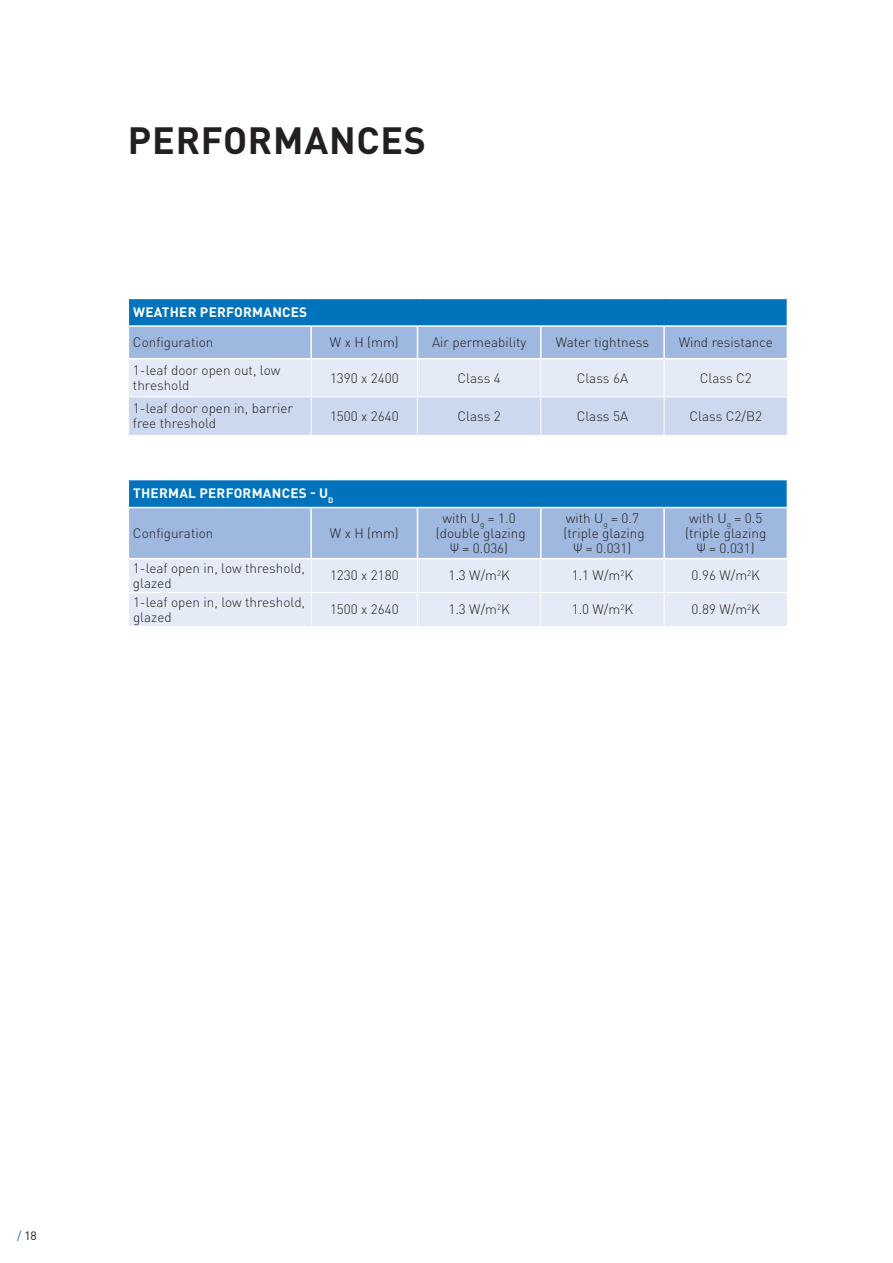
<style>
.page{position:relative;width:893px;height:1263px;background:#fff}
.page>*{position:absolute;margin:0;border:0;box-sizing:border-box;transform-origin:0 0}
.Product_Title{font:700 37.5px "DIN Pro";letter-spacing:.02em;color:#231f20}
.Table-bodytext-cente{font:300 13.5px/15px "DIN Pro";color:#231f20;text-align:center}
.Table-bodytext-left{font:300 13.5px/15px "DIN Pro";color:#231f20}
.Table-title{font:700 13.5px "DIN Pro";letter-spacing:.02em;color:#fff}
.t1{font:12px "DIN Pro";color:#231f20}
.s1{color:#0073bc}
</style>
<div class="page">
<svg style="left:128px;top:299px;width:660px;height:136px;background:#a4c5e4"></svg>
<hr style="left:128px;top:325px;width:183px;height:2px;background:#fff">
<hr style="left:311px;top:325px;width:106px;height:2px;background:#fff">
<hr style="left:417px;top:325px;width:124px;height:2px;background:#fff">
<hr style="left:541px;top:325px;width:123px;height:2px;background:#fff">
<hr style="left:664px;top:325px;width:124px;height:2px;background:#fff">
<svg style="left:128px;top:480px;width:660px;height:146px;background:#a4c4e3"></svg>
<hr style="left:128px;top:507px;width:183px;height:1px;background:#fff">
<hr style="left:311px;top:507px;width:106px;height:1px;background:#fff">
<hr style="left:417px;top:507px;width:124px;height:1px;background:#fff">
<hr style="left:541px;top:507px;width:123px;height:1px;background:#fff">
<hr style="left:664px;top:507px;width:124px;height:1px;background:#fff">
<p class="Product_Title" style="left:128px;top:109px;width:300px">PERFORMANCES</p>
<p class="Table-title" style="left:133px;top:301px;width:176px">WEATHER PERFORMANCES</p>
<p class="Table-bodytext-left" style="left:133px;top:334px;width:82px">Configuration</p>
<p class="Table-bodytext-cente" style="left:330px;top:334px;width:70px">W x H (mm)</p>
<p class="Table-bodytext-cente" style="left:432px;top:334px;width:96px">Air permeability</p>
<p class="Table-bodytext-cente" style="left:556px;top:334px;width:95px">Water tightness</p>
<p class="Table-bodytext-cente" style="left:679px;top:334px;width:96px">Wind resistance</p>
<p class="Table-bodytext-left" style="left:133px;top:362px;width:149px">1-leaf door open out, low threshold</p>
<p class="Table-bodytext-cente" style="left:330px;top:369px;width:70px">1390 x 2400</p>
<p class="Table-bodytext-cente" style="left:457px;top:369px;width:45px">Class 4</p>
<p class="Table-bodytext-cente" style="left:577px;top:369px;width:53px">Class 6A</p>
<p class="Table-bodytext-cente" style="left:700px;top:369px;width:53px">Class C2</p>
<p class="Table-bodytext-left" style="left:133px;top:400px;width:162px">1-leaf door open in, barrier free threshold</p>
<p class="Table-bodytext-cente" style="left:330px;top:407px;width:70px">1500 x 2640</p>
<p class="Table-bodytext-cente" style="left:457px;top:407px;width:45px">Class 2</p>
<p class="Table-bodytext-cente" style="left:577px;top:407px;width:53px">Class 5A</p>
<p class="Table-bodytext-cente" style="left:689px;top:407px;width:74px">Class C2/B2</p>
<p class="Table-title" style="left:133px;top:482px;width:202px">THERMAL PERFORMANCES - U<sub>D</sub></p>
<p class="Table-bodytext-left" style="left:133px;top:524px;width:82px">Configuration</p>
<p class="Table-bodytext-cente" style="left:330px;top:524px;width:70px">W x H (mm)</p>
<p class="Table-bodytext-cente" style="left:436px;top:509px;width:91px">with U<sub>g</sub> = 1.0 (double glazing</p>
<p class="Table-bodytext-cente" style="left:450px;top:539px;width:59px">Ψ = 0.036)</p>
<p class="Table-bodytext-cente" style="left:566px;top:509px;width:75px">with U<sub>g</sub> = 0.7</p>
<p class="Table-bodytext-cente" style="left:564px;top:524px;width:83px">(triple glazing</p>
<p class="Table-bodytext-cente" style="left:574px;top:539px;width:59px">Ψ = 0.031)</p>
<p class="Table-bodytext-cente" style="left:689px;top:509px;width:75px">with U<sub>g</sub> = 0.5</p>
<p class="Table-bodytext-cente" style="left:685px;top:524px;width:83px">(triple glazing</p>
<p class="Table-bodytext-cente" style="left:697px;top:539px;width:59px">Ψ = 0.031)</p>
<p class="Table-bodytext-left" style="left:133px;top:559px;width:174px">1-leaf open in, low threshold, glazed</p>
<p class="Table-bodytext-cente" style="left:330px;top:567px;width:70px">1230 x 2180</p>
<p class="Table-bodytext-cente" style="left:448px;top:567px;width:63px">1.3 W/m<sup>2</sup>K</p>
<p class="Table-bodytext-cente" style="left:572px;top:567px;width:63px">1.1 W/m<sup>2</sup>K</p>
<p class="Table-bodytext-cente" style="left:692px;top:567px;width:70px">0.96 W/m<sup>2</sup>K</p>
<p class="Table-bodytext-left" style="left:133px;top:593px;width:174px">1-leaf open in, low threshold, glazed</p>
<p class="Table-bodytext-cente" style="left:330px;top:601px;width:70px">1500 x 2640</p>
<p class="Table-bodytext-cente" style="left:448px;top:601px;width:63px">1.3 W/m<sup>2</sup>K</p>
<p class="Table-bodytext-cente" style="left:572px;top:601px;width:63px">1.0 W/m<sup>2</sup>K</p>
<p class="Table-bodytext-cente" style="left:692px;top:601px;width:70px">0.89 W/m<sup>2</sup>K</p>
<p class="t1" style="left:17px;top:1226px;width:21px"><span class="s1">/</span> 18</p>
</div>
